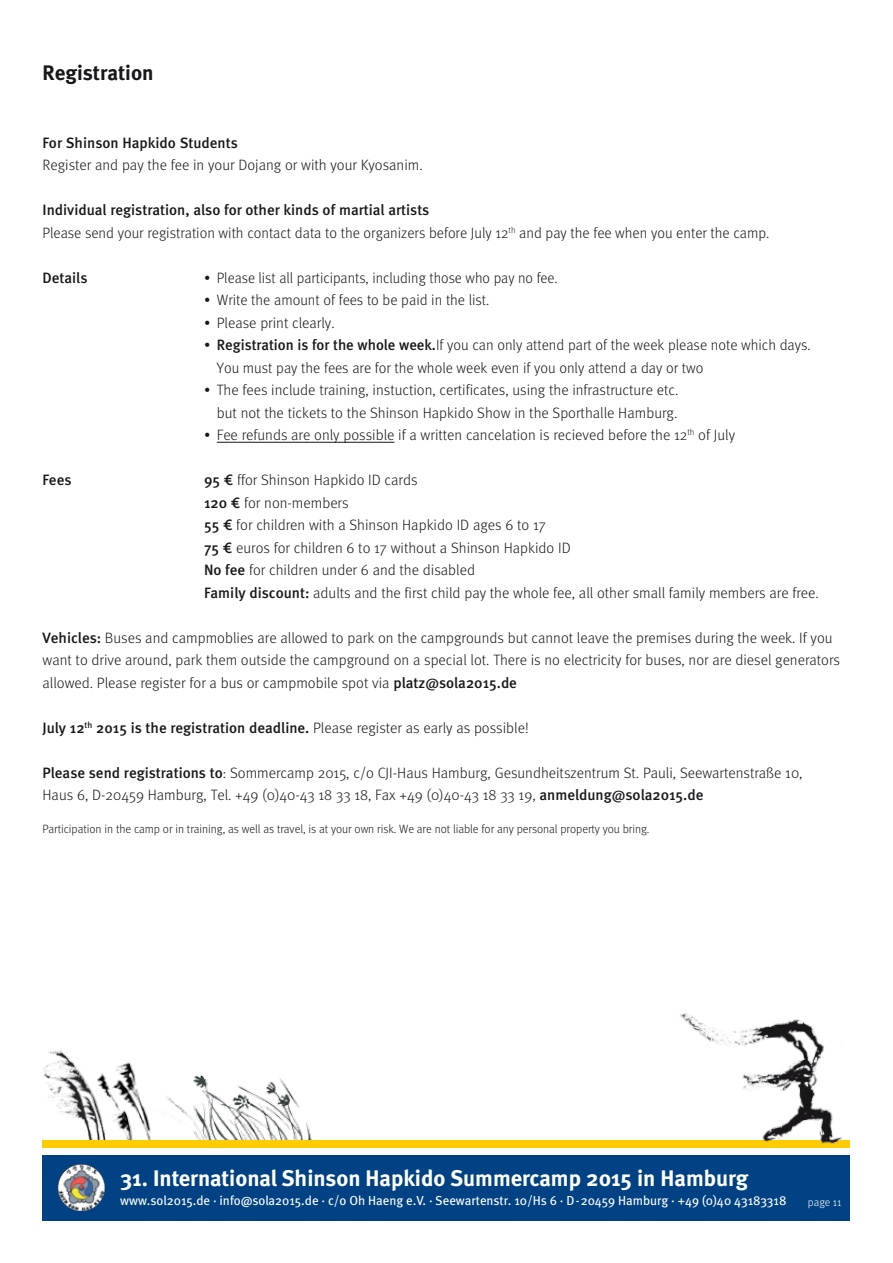
<style>
.page{position:relative;width:893px;height:1263px;background:#fff}
.page>*{position:absolute;margin:0;border:0;box-sizing:border-box;transform-origin:0 0}
.t1{font:700 22.5px "Meta";color:#fff}
.t2{font:700 21px "Meta";color:#1a171b}
.t3{font:300 15px/22.5px "Meta";color:#1a171b}
.t4{font:500 15px "Meta";color:#1a171b}
.t5{font:13.05px "Meta";color:#fff}
.t6{font:300 12px "Meta";letter-spacing:-.005em;color:#1a171b}
.t7{font:300 11.25px "Meta";letter-spacing:-.005em;color:#fff}
.s1{font-weight:500}
.s2{font-weight:300}
</style>
<div class="page">
<img style="left:163px;top:1074px;width:149px;height:66px">
<img style="left:42px;top:1050px;width:55px;height:93px">
<img style="left:97px;top:1062px;width:54px;height:78px">
<div style="left:43px;top:1155px;width:807px;height:65px;background:#004283"></div>
<svg style="left:58px;top:1164px;width:47px;height:47px"></svg>
<div style="left:43px;top:1140px;width:807px;height:7px;background:#fecc00"></div>
<img style="left:680px;top:1013px;width:162px;height:130px">
<hr style="left:217px;top:442px;width:177px;height:1px;background:#1a171b">
<h2 class="t2" style="left:43px;top:60px;width:113px">Registration</h2>
<p class="t4" style="left:43px;top:134px;width:197px">For Shinson Hapkido Students</p>
<p class="t3" style="left:43px;top:154px;width:382px">Register and pay the fee in your Dojang or with your Kyosanim.</p>
<p class="t3" style="left:43px;top:199px;width:728px"><span class="s1">Individual registration, also for other kinds of martial artists<br></span>Please send your registration with contact data to the organizers before July 12<sup>th</sup> and pay the fee when you enter the camp.</p>
<p class="t4" style="left:43px;top:269px;width:46px">Details</p>
<p class="t3" style="left:204px;top:266px;width:355px">• Please list all participants, including those who pay no fee.</p>
<p class="t3" style="left:204px;top:289px;width:287px">• Write the amount of fees to be paid in the list.</p>
<p class="t3" style="left:204px;top:311px;width:132px">• Please print clearly.</p>
<p class="t3" style="left:217px;top:334px;width:595px;text-indent:-13px">• <span class="s1">Registration is for the whole week.</span>If you can only attend part of the week please note which days.<br>You must pay the fees are for the whole week even if you only attend a day or two</p>
<p class="t3" style="left:204px;top:379px;width:476px;text-align:right">• The fees include training, instuction, certificates, using the infrastructure etc. but not the tickets to the Shinson Hapkido Show in the Sporthalle Hamburg.</p>
<p class="t3" style="left:204px;top:424px;width:532px">• Fee refunds are only possible if a written cancelation is recieved before the 12<sup>th</sup> of July</p>
<p class="t4" style="left:43px;top:471px;width:30px">Fees</p>
<p class="t3" style="left:204px;top:469px;width:616px"><span class="s1">95 €</span> ffor Shinson Hapkido ID cards<br><span class="s1">120 €</span> for non-members<br><span class="s1">55 €</span> for children with a Shinson Hapkido ID ages 6 to 17<br><span class="s1">75 €</span> euros for children 6 to 17 without a Shinson Hapkido ID<br><span class="s1">No fee</span> for children under 6 and the disabled<br><span class="s1">Family discount:</span> adults and the first child pay the whole fee, all other small family members are free.</p>
<p class="t3" style="left:43px;top:626px;width:799px"><span class="s1">Vehicles:</span> Buses and campmoblies are allowed to park on the campgrounds but cannot leave the premises during the week. If you want to drive around, park them outside the campground on a special lot. There is no electricity for buses, nor are diesel generators allowed. Please register for a bus or campmobile spot via <span class="s1">platz@sola2015.de</span></p>
<p class="t4" style="left:43px;top:719px;width:488px">July 12<sup>th</sup> 2015 is the registration deadline. <span class="s2">Please register as early as possible!</span></p>
<p class="t3" style="left:43px;top:761px;width:762px"><span class="s1">Please send registrations to</span>: Sommercamp 2015, c/o CJI-Haus Hamburg, Gesundheitszentrum St. Pauli, Seewartenstraße 10,<br>Haus 6, D-20459 Hamburg, Tel. +49 (0)40-43 18 33 18, Fax +49 (0)40-43 18 33 19, <span class="s1">anmeldung@sola2015.de</span></p>
<p class="t6" style="left:43px;top:822px;width:608px">Participation in the camp or in training, as well as travel, is at your own risk. We are not liable for any personal property you bring.</p>
<h1 class="t1" style="left:120px;top:1165px;width:630px">31. International Shinson Hapkido Summercamp 2015 in Hamburg</h1>
<p class="t5" style="left:120px;top:1193px;width:668px">www.sol2015.de · info@sola2015.de · c/o Oh Haeng e.V. · Seewartenstr. 10/Hs 6 · D-20459 Hamburg · +49 (0)40 43183318</p>
<p class="t7" style="left:808px;top:1196px;width:35px">page 11</p>
</div>
